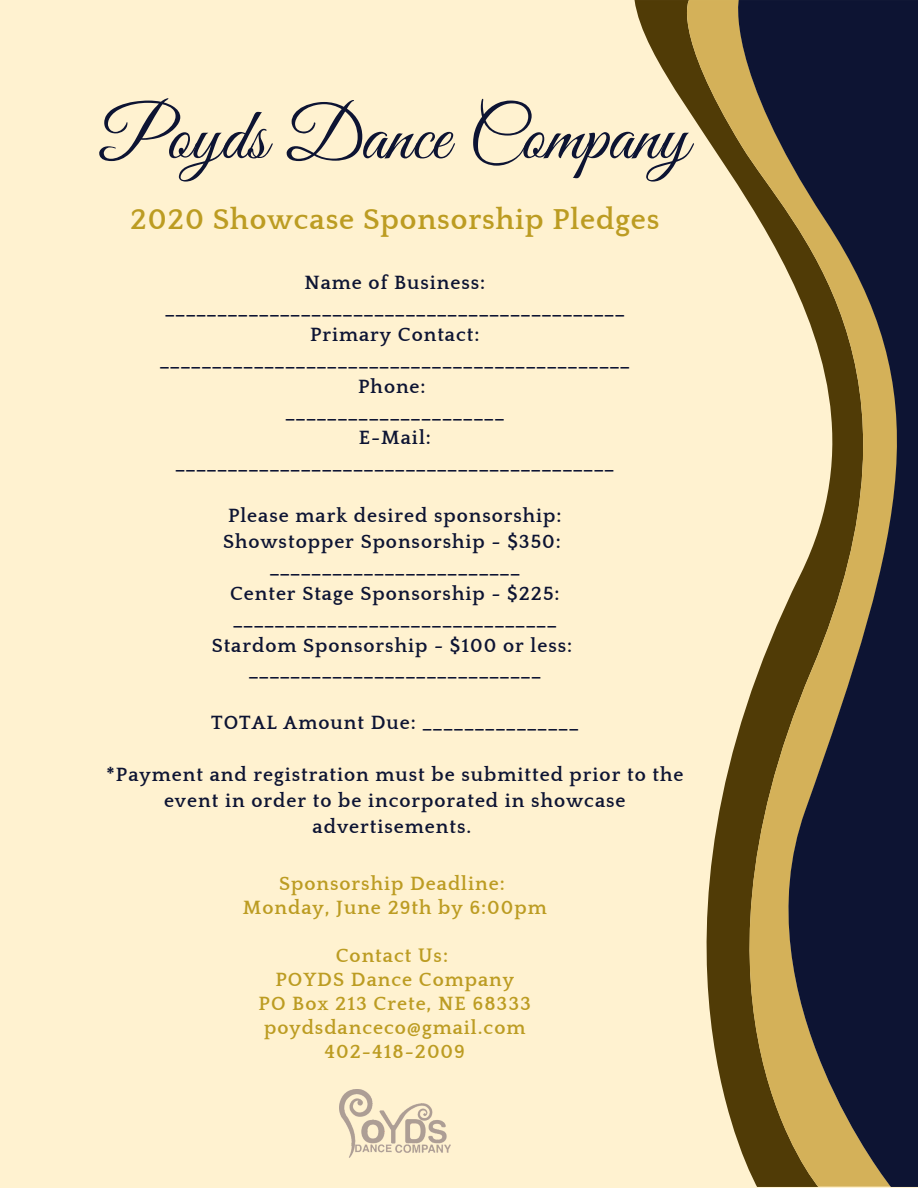
<style>
.page{position:relative;width:918px;height:1188px;background:#fff2d0}
.page>*{position:absolute;margin:0;border:0;box-sizing:border-box;transform-origin:0 0}
.t1{font:73.95px "Great Vibes";color:#0d1433}
.t2{font:700 29.55px "Quattrocento";letter-spacing:.03em;color:#bc9c22}
.t3{font:700 19.65px/26px "Quattrocento";letter-spacing:.05em;color:#0d1433;text-align:center}
.t4{font:700 19.65px/24px "Quattrocento";letter-spacing:.05em;color:#bc9c22;text-align:center}
</style>
<div class="page">
<svg style="left:634px;top:0;width:34px;height:78px;fill:#503b06"></svg>
<svg style="left:668px;top:0;width:57px;height:1099px"></svg>
<svg style="left:725px;top:0;width:193px;height:1187px"></svg>
<img style="left:339px;top:1089px;width:112px;height:69px">
<h1 class="t1" style="left:101px;top:95px;width:589px">Poyds Dance Company</h1>
<h2 class="t2" style="left:130px;top:204px;width:531px">2020 Showcase Sponsorship Pledges</h2>
<p class="t3" style="left:160px;top:270px;width:471px">Name of Business: ____________________________________________<br>Primary Contact: _____________________________________________<br>Phone:<br>_____________________<br>E-Mail: __________________________________________</p>
<p class="t3" style="left:212px;top:503px;width:362px">Please mark desired sponsorship:<br>Showstopper Sponsorship - $350: ________________________<br>Center Stage Sponsorship - $225: _______________________________ Stardom Sponsorship - $100 or less: ____________________________</p>
<p class="t3" style="left:211px;top:711px;width:369px">TOTAL Amount Due: _______________</p>
<p class="t3" style="left:106px;top:762px;width:579px">*Payment and registration must be submitted prior to the event in order to be incorporated in showcase advertisements.</p>
<p class="t4" style="left:243px;top:872px;width:305px">Sponsorship Deadline:<br>Monday, June 29th by 6:00pm</p>
<p class="t4" style="left:259px;top:944px;width:274px">Contact Us:<br>POYDS Dance Company<br>PO Box 213 Crete, NE 68333 poydsdanceco@gmail.com<br>402-418-2009</p>
</div>
